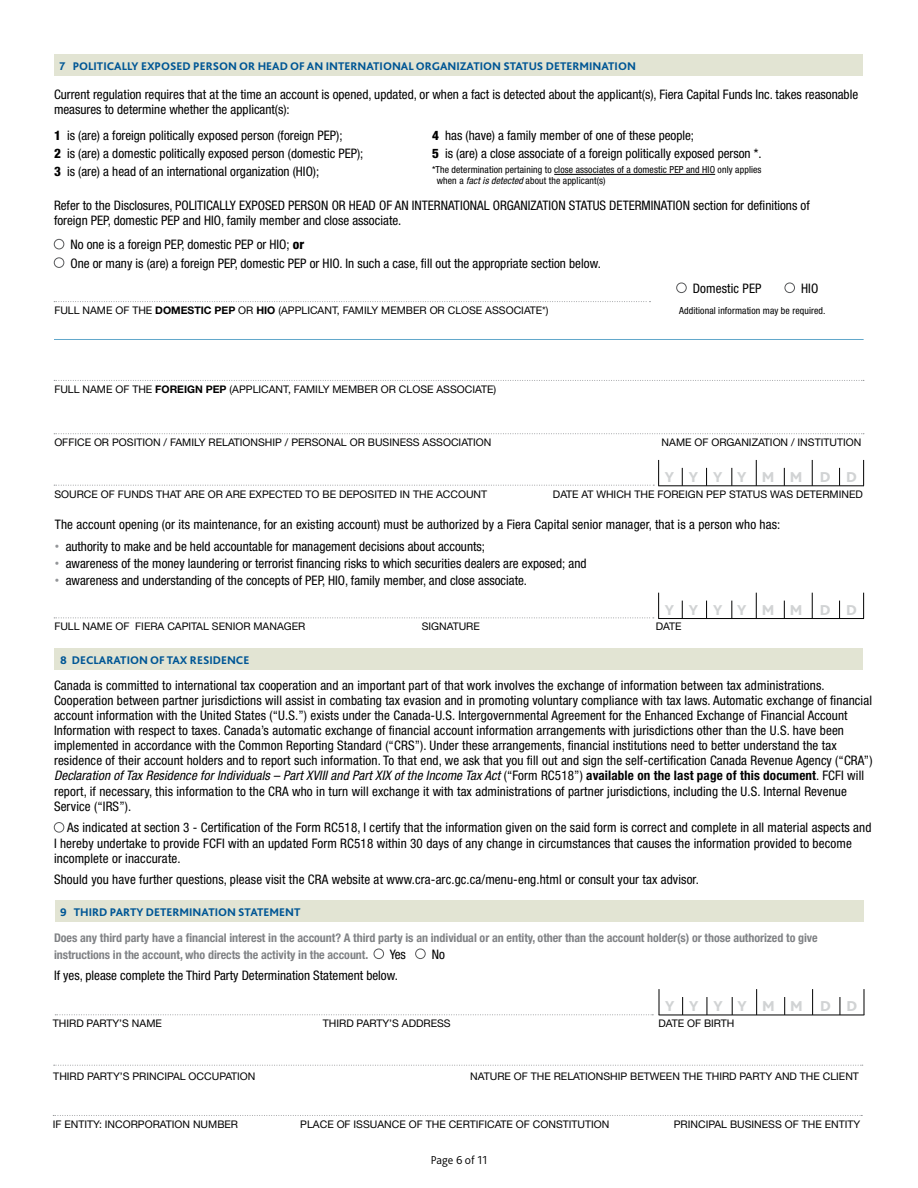
<style>
.page{position:relative;width:918px;height:1188px;background:#fff}
.page>*{position:absolute;margin:0;border:0;box-sizing:border-box;transform-origin:0 0}
.t1{font:800 15px "Bliss 2";color:#d1d3d4}
.t2{font:condensed 13.2px/15.1px "Helvetica Neue LT Std";letter-spacing:.01em;color:#000}
.t3{font:700 condensed 12px/16.5px "Helvetica Neue LT Std";letter-spacing:-.005em;color:#808285}
.t4{font:300 12px "Bliss 2";color:#000}
.t5{font:800 11.7px "Bliss 2";color:#005695}
.t6{font:10.5px "Helvetica Neue LT Std";color:#000}
.t7{font:condensed 9.75px/10.5px "Helvetica Neue LT Std";letter-spacing:.01em;color:#000}
.s1{font-weight:800}
.s2{font-style:italic}
.s3{font-weight:700}
.s4{font-family:"Bliss 2";font-weight:300;font-stretch:normal;font-size:15px;color:#939598}
</style>
<div class="page">
<div style="left:55px;top:900px;width:808px;height:22px;background:#e2e4d3"></div>
<div style="left:374px;top:949px;width:10px;height:10px;border:1px solid #58595b;border-radius:50%"></div>
<div style="left:415px;top:949px;width:10px;height:10px;border:1px solid #58595b;border-radius:50%"></div>
<svg style="left:55px;top:1014px;width:598px;height:1px"></svg>
<svg style="left:53px;top:1115px;width:809px;height:1px"></svg>
<svg style="left:54px;top:1065px;width:809px;height:1px"></svg>
<svg style="left:864px;top:989px;width:1px;height:26px"></svg>
<hr style="left:659px;top:1015px;width:205px;height:1px;background:#000">
<svg style="left:659px;top:989px;width:1px;height:26px"></svg>
<svg style="left:682px;top:997px;width:1px;height:18px"></svg>
<svg style="left:784px;top:997px;width:1px;height:18px"></svg>
<svg style="left:732px;top:997px;width:1px;height:18px"></svg>
<svg style="left:840px;top:997px;width:1px;height:18px"></svg>
<svg style="left:707px;top:997px;width:1px;height:18px"></svg>
<svg style="left:812px;top:989px;width:1px;height:26px"></svg>
<svg style="left:756px;top:989px;width:1px;height:26px"></svg>
<div style="left:55px;top:648px;width:808px;height:22px;background:#e2e4d3"></div>
<div style="left:54px;top:822px;width:10px;height:10px;border:1px solid #58595b;border-radius:50%"></div>
<div style="left:54px;top:54px;width:808px;height:22px;background:#e2e4d3"></div>
<hr style="left:554px;top:174px;width:161px;height:1px;background:#000">
<div style="left:54px;top:239px;width:10px;height:10px;border:1px solid #58595b;border-radius:50%"></div>
<div style="left:54px;top:258px;width:10px;height:10px;border:1px solid #58595b;border-radius:50%"></div>
<svg style="left:54px;top:301px;width:597px;height:1px"></svg>
<svg style="left:54px;top:380px;width:810px;height:1px"></svg>
<svg style="left:54px;top:433px;width:810px;height:1px"></svg>
<svg style="left:863px;top:460px;width:1px;height:26px"></svg>
<hr style="left:658px;top:486px;width:206px;height:1px;background:#000">
<svg style="left:54px;top:460px;width:605px;height:26px"></svg>
<svg style="left:682px;top:468px;width:1px;height:18px"></svg>
<svg style="left:784px;top:468px;width:1px;height:18px"></svg>
<svg style="left:732px;top:468px;width:1px;height:18px"></svg>
<svg style="left:839px;top:468px;width:1px;height:18px"></svg>
<svg style="left:706px;top:468px;width:1px;height:18px"></svg>
<svg style="left:812px;top:460px;width:1px;height:26px"></svg>
<svg style="left:756px;top:460px;width:1px;height:26px"></svg>
<svg style="left:863px;top:593px;width:1px;height:25px"></svg>
<hr style="left:658px;top:618px;width:206px;height:1px;background:#000">
<svg style="left:54px;top:593px;width:605px;height:26px"></svg>
<svg style="left:682px;top:601px;width:1px;height:17px"></svg>
<svg style="left:784px;top:601px;width:1px;height:17px"></svg>
<svg style="left:732px;top:601px;width:1px;height:17px"></svg>
<svg style="left:839px;top:601px;width:1px;height:17px"></svg>
<svg style="left:706px;top:601px;width:1px;height:17px"></svg>
<svg style="left:812px;top:593px;width:1px;height:25px"></svg>
<svg style="left:756px;top:593px;width:1px;height:25px"></svg>
<div style="left:676px;top:283px;width:11px;height:10px;border:1px solid #58595b;border-radius:50%"></div>
<div style="left:785px;top:283px;width:10px;height:10px;border:1px solid #58595b;border-radius:50%"></div>
<hr style="left:54px;top:339px;width:810px;height:1px;background:#63a8cb">
<p class="t5" style="left:59px;top:59px;width:578px">7 POLITICALLY EXPOSED PERSON OR HEAD OF AN INTERNATIONAL ORGANIZATION STATUS DETERMINATION</p>
<p class="t2" style="left:54px;top:87px;width:806px">Current regulation requires that at the time an account is opened, updated, or when a fact is detected about the applicant(s), Fiera Capital Funds Inc. takes reasonable measures to determine whether the applicant(s):</p>
<p class="t2" style="left:54px;top:127px;width:290px"><span class="s1">1</span> is (are) a foreign politically exposed person (foreign PEP);</p>
<p class="t2" style="left:432px;top:127px;width:264px"><span class="s1">4</span> has (have) a family member of one of these people;</p>
<p class="t2" style="left:54px;top:145px;width:311px"><span class="s1">2</span> is (are) a domestic politically exposed person (domestic PEP);</p>
<p class="t2" style="left:432px;top:145px;width:331px"><span class="s1">5</span> is (are) a close associate of a foreign politically exposed person *.</p>
<p class="t2" style="left:54px;top:164px;width:267px"><span class="s1">3</span> is (are) a head of an international organization (HIO);</p>
<p class="t7" style="left:437px;top:165px;width:326px;text-indent:-5px">*The determination pertaining to close associates of a domestic PEP and HIO only applies when a <span class="s2">fact is detected</span> about the applicant(s)</p>
<p class="t2" style="left:54px;top:198px;width:757px">Refer to the Disclosures, POLITICALLY EXPOSED PERSON OR HEAD OF AN INTERNATIONAL ORGANIZATION STATUS DETERMINATION section for definitions of foreign PEP, domestic PEP and HIO, family member and close associate.</p>
<p class="t2" style="left:70px;top:235px;width:532px;line-height:18.5px">No one is a foreign PEP, domestic PEP or HIO; <span class="s1">or<br></span>One or many is (are) a foreign PEP, domestic PEP or HIO. In such a case, fill out the appropriate section below.</p>
<p class="t6" style="left:54px;top:304px;width:496px">FULL NAME OF THE <span class="s3">DOMESTIC PEP</span> OR <span class="s3">HIO</span> (APPLICANT, FAMILY MEMBER OR CLOSE ASSOCIATE*)</p>
<p class="t2" style="left:693px;top:281px;width:70px">Domestic PEP</p>
<p class="t2" style="left:801px;top:281px;width:19px">HIO</p>
<p class="t7" style="left:679px;top:305px;width:148px">Additional information may be required.</p>
<p class="t6" style="left:54px;top:383px;width:443px">FULL NAME OF THE <span class="s3">FOREIGN PEP</span> (APPLICANT, FAMILY MEMBER OR CLOSE ASSOCIATE)</p>
<p class="t6" style="left:54px;top:436px;width:439px">OFFICE OR POSITION / FAMILY RELATIONSHIP / PERSONAL OR BUSINESS ASSOCIATION</p>
<p class="t6" style="left:662px;top:436px;width:201px">NAME OF ORGANIZATION / INSTITUTION</p>
<p class="t1" style="left:665px;top:468px;width:194px">Y Y Y Y M M D D</p>
<p class="t6" style="left:54px;top:488px;width:434px">SOURCE OF FUNDS THAT ARE OR ARE EXPECTED TO BE DEPOSITED IN THE ACCOUNT</p>
<p class="t6" style="left:553px;top:488px;width:311px">DATE AT WHICH THE FOREIGN PEP STATUS WAS DETERMINED</p>
<p class="t2" style="left:55px;top:517px;width:727px">The account opening (or its maintenance, for an existing account) must be authorized by a Fiera Capital senior manager, that is a person who has:</p>
<p class="t2" style="left:55px;top:539px;width:432px"><span class="s4">•</span> authority to make and be held accountable for management decisions about accounts;</p>
<p class="t2" style="left:55px;top:556px;width:533px"><span class="s4">•</span> awareness of the money laundering or terrorist financing risks to which securities dealers are exposed; and</p>
<p class="t2" style="left:55px;top:573px;width:474px"><span class="s4">•</span> awareness and understanding of the concepts of PEP, HIO, family member, and close associate.</p>
<p class="t1" style="left:665px;top:600px;width:194px">Y Y Y Y M M D D</p>
<p class="t6" style="left:54px;top:620px;width:253px">FULL NAME OF FIERA CAPITAL SENIOR MANAGER</p>
<p class="t6" style="left:422px;top:620px;width:60px">SIGNATURE</p>
<p class="t6" style="left:656px;top:620px;width:27px">DATE</p>
<p class="t5" style="left:60px;top:653px;width:191px">8 DECLARATION OF TAX RESIDENCE</p>
<p class="t2" style="left:54px;top:677px;width:820px">Canada is committed to international tax cooperation and an important part of that work involves the exchange of information between tax administrations.<br>Cooperation between partner jurisdictions will assist in combating tax evasion and in promoting voluntary compliance with tax laws. Automatic exchange of financial account information with the United States (“U.S.”) exists under the Canada-U.S. Intergovernmental Agreement for the Enhanced Exchange of Financial Account Information with respect to taxes. Canada’s automatic exchange of financial account information arrangements with jurisdictions other than the U.S. have been implemented in accordance with the Common Reporting Standard (“CRS”). Under these arrangements, financial institutions need to better understand the tax residence of their account holders and to report such information. To that end, we ask that you fill out and sign the self-certification Canada Revenue Agency (“CRA”)<br><span class="s2">Declaration of Tax Residence for Individuals – Part XVIII and Part XIX of the Income Tax Act</span> (“Form RC518”) <span class="s3">available on the last page of this document</span>. FCFI will report, if necessary, this information to the CRA who in turn will exchange it with tax administrations of partner jurisdictions, including the U.S. Internal Revenue Service (“IRS”).</p>
<p class="t2" style="left:54px;top:820px;width:819px;text-indent:13px">As indicated at section 3 - Certification of the Form RC518, I certify that the information given on the said form is correct and complete in all material aspects and<br>I hereby undertake to provide FCFI with an updated Form RC518 within 30 days of any change in circumstances that causes the information provided to become incomplete or inaccurate.</p>
<p class="t2" style="left:54px;top:872px;width:646px">Should you have further questions, please visit the CRA website at www.cra-arc.gc.ca/menu-eng.html or consult your tax advisor.</p>
<p class="t5" style="left:60px;top:905px;width:242px">9 THIRD PARTY DETERMINATION STATEMENT</p>
<p class="t3" style="left:54px;top:930px;width:765px">Does any third party have a financial interest in the account? A third party is an individual or an entity, other than the account holder(s) or those authorized to give instructions in the account, who directs the activity in the account.</p>
<p class="t2" style="left:390px;top:947px;width:18px">Yes</p>
<p class="t2" style="left:432px;top:947px;width:15px">No</p>
<p class="t2" style="left:54px;top:968px;width:346px">If yes, please complete the Third Party Determination Statement below.</p>
<p class="t6" style="left:53px;top:1017px;width:111px">THIRD PARTY’S NAME</p>
<p class="t6" style="left:323px;top:1017px;width:129px">THIRD PARTY’S ADDRESS</p>
<p class="t6" style="left:658px;top:1017px;width:78px">DATE OF BIRTH</p>
<p class="t1" style="left:665px;top:997px;width:194px">Y Y Y Y M M D D</p>
<p class="t6" style="left:53px;top:1070px;width:204px">THIRD PARTY’S PRINCIPAL OCCUPATION</p>
<p class="t6" style="left:470px;top:1070px;width:390px">NATURE OF THE RELATIONSHIP BETWEEN THE THIRD PARTY AND THE CLIENT</p>
<p class="t6" style="left:53px;top:1118px;width:187px">IF ENTITY: INCORPORATION NUMBER</p>
<p class="t6" style="left:300px;top:1118px;width:311px">PLACE OF ISSUANCE OF THE CERTIFICATE OF CONSTITUTION</p>
<p class="t6" style="left:674px;top:1118px;width:188px">PRINCIPAL BUSINESS OF THE ENTITY</p>
<p class="t4" style="left:431px;top:1153px;width:58px">Page 6 of 11</p>
</div>
